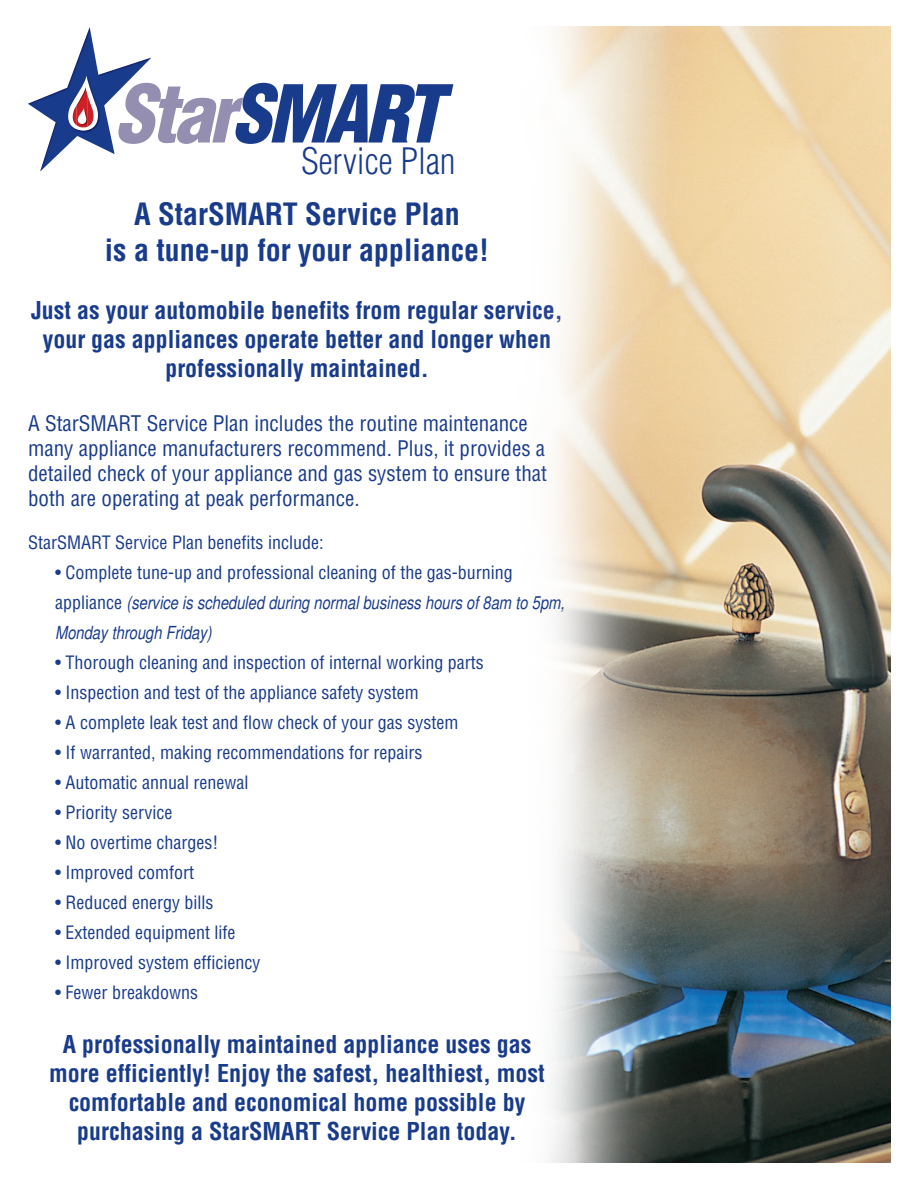
<style>
.page{position:relative;width:918px;height:1188px;background:#fff}
.page>*{position:absolute;margin:0;border:0;box-sizing:border-box;transform-origin:0 0}
.t1{font:italic 900 condensed 77.7px "Helvetica";letter-spacing:-.04em;color:#183b8c}
.t2{font:300 condensed 35.55px "Helvetica";color:#183b8c}
.t3{font:700 condensed 30px "Helvetica";color:#183b8c}
.t4{font:700 condensed 24px/28.8px "Helvetica";color:#183b8c;text-align:center}
.t5{font:condensed 21px/25.2px "Helvetica";color:#183b8c}
.t6{font:condensed 18px "Helvetica";color:#183b8c}
.t7{font:italic condensed 18px/30px "Helvetica";color:#183b8c}
.s1{color:#948eb0}
.s2{font-style:normal}
</style>
<div class="page">
<img style="left:550px;top:27px;width:341px;height:1135px">
<img style="left:28px;top:27px;width:123px;height:145px">
<img style="left:81px;top:95px;width:13px;height:33px">
<img style="left:73px;top:105px;width:3px;height:20px">
<img style="left:76px;top:88px;width:12px;height:39px">
<p class="t1" style="left:115px;top:65px;width:329px"><span class="s1">Star</span>SMART</p>
<p class="t2" style="left:301px;top:139px;width:156px">Service Plan</p>
<p class="t3" style="left:134px;top:196px;width:327px">A StarSMART Service Plan</p>
<p class="t3" style="left:105px;top:232px;width:386px">is a tune-up for your appliance!</p>
<p class="t4" style="left:31px;top:296px;width:533px">Just as your automobile benefits from regular service, your gas appliances operate better and longer when professionally maintained.</p>
<p class="t5" style="left:28px;top:410px;width:520px">A StarSMART Service Plan includes the routine maintenance many appliance manufacturers recommend. Plus, it provides a detailed check of your appliance and gas system to ensure that both are operating at peak performance.</p>
<p class="t6" style="left:28px;top:532px;width:297px">StarSMART Service Plan benefits include:</p>
<p class="t6" style="left:55px;top:562px;width:459px">• Complete tune-up and professional cleaning of the gas-burning</p>
<p class="t7" style="left:55px;top:588px;width:511px"><span class="s2">appliance</span> (service is scheduled during normal business hours of 8am to 5pm,<br>Monday through Friday)</p>
<p class="t6" style="left:55px;top:652px;width:430px">• Thorough cleaning and inspection of internal working parts</p>
<p class="t6" style="left:55px;top:682px;width:365px">• Inspection and test of the appliance safety system</p>
<p class="t6" style="left:55px;top:712px;width:405px">• A complete leak test and flow check of your gas system</p>
<p class="t6" style="left:55px;top:742px;width:369px">• If warranted, making recommendations for repairs</p>
<p class="t6" style="left:55px;top:772px;width:195px">• Automatic annual renewal</p>
<p class="t6" style="left:55px;top:802px;width:119px">• Priority service</p>
<p class="t6" style="left:55px;top:832px;width:165px">• No overtime charges!</p>
<p class="t6" style="left:55px;top:862px;width:140px">• Improved comfort</p>
<p class="t6" style="left:55px;top:892px;width:160px">• Reduced energy bills</p>
<p class="t6" style="left:55px;top:922px;width:182px">• Extended equipment life</p>
<p class="t6" style="left:55px;top:952px;width:207px">• Improved system efficiency</p>
<p class="t6" style="left:55px;top:982px;width:144px">• Fewer breakdowns</p>
<p class="t4" style="left:63px;top:1030px;width:470px">A professionally maintained appliance uses gas</p>
<p class="t4" style="left:49px;top:1059px;width:497px">more efficiently! Enjoy the safest, healthiest, most</p>
<p class="t4" style="left:69px;top:1088px;width:458px">comfortable and economical home possible by</p>
<p class="t4" style="left:77px;top:1117px;width:441px">purchasing a StarSMART Service Plan today.</p>
</div>
